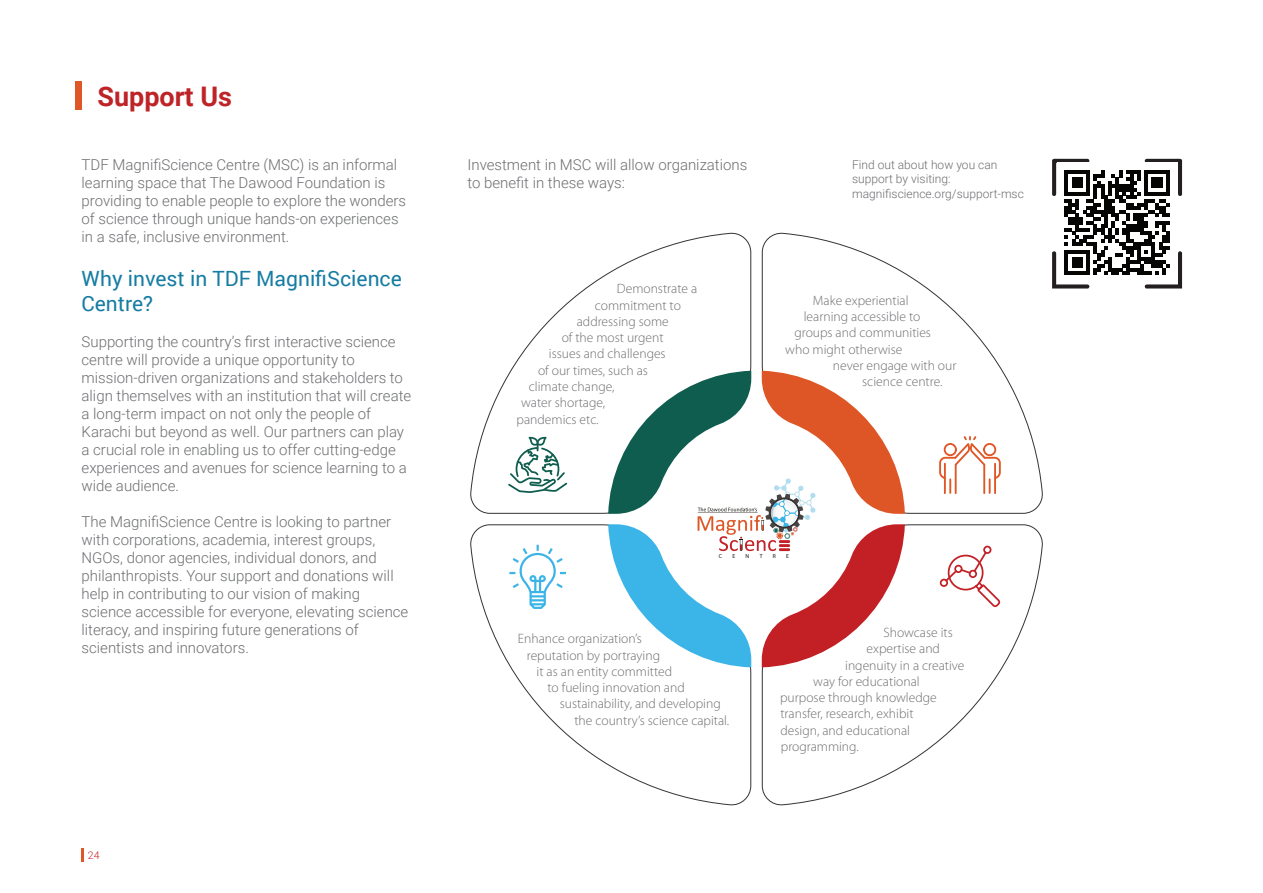
<style>
.page{position:relative;width:1263px;height:893px;background:#fff}
.page>*{position:absolute;margin:0;border:0;box-sizing:border-box;transform-origin:0 0}
.t1{font:700 27px "Roboto";color:#be2327}
.t2{font:21px/25.2px "Roboto";color:#167ca2}
.t3{font:300 15px/18px "Roboto";color:#6d6e71}
.t4{font:300 13.65px "Myriad Pro";color:#6d6e71}
.t5{font:300 12px/14.4px "Roboto";color:#6d6e71}
.t6{font:300 10.5px "Roboto";color:#be2327}
.t7{font:5.7px "Myriad Pro";color:#11110d}
</style>
<div class="page">
<div style="left:76px;top:81px;width:6px;height:29px;background:#df5726"></div>
<svg style="left:470px;top:232px;width:281px;height:282px"></svg>
<svg style="left:761px;top:232px;width:282px;height:282px"></svg>
<svg style="left:470px;top:524px;width:281px;height:282px"></svg>
<svg style="left:761px;top:524px;width:282px;height:282px"></svg>
<svg style="left:508px;top:437px;width:59px;height:56px"></svg>
<svg style="left:938px;top:434px;width:64px;height:59px"></svg>
<svg style="left:509px;top:545px;width:57px;height:64px"></svg>
<svg style="left:940px;top:546px;width:60px;height:61px"></svg>
<svg style="left:608px;top:371px;width:297px;height:296px"></svg>
<div style="left:770px;top:499px;width:29px;height:28px;border:1px solid #292220;border-radius:50%"></div>
<svg style="left:1052px;top:159px;width:130px;height:129px"></svg>
<svg style="left:82px;top:848px;width:2px;height:14px"></svg>
<h1 class="t1" style="left:97px;top:77px;width:136px">Support Us</h1>
<p class="t3" style="left:82px;top:156px;width:326px">TDF MagnifiScience Centre (MSC) is an informal learning space that The Dawood Foundation is providing to enable people to explore the wonders of science through unique hands-on experiences in a safe, inclusive environment.</p>
<h2 class="t2" style="left:82px;top:265px;width:322px">Why invest in TDF MagnifiScience<br>Centre?</h2>
<p class="t3" style="left:82px;top:332px;width:331px">Supporting the country’s first interactive science centre will provide a unique opportunity to mission-driven organizations and stakeholders to align themselves with an institution that will create a long-term impact on not only the people of Karachi but beyond as well. Our partners can play a crucial role in enabling us to offer cutting-edge experiences and avenues for science learning to a wide audience.</p>
<p class="t3" style="left:82px;top:512px;width:328px">The MagnifiScience Centre is looking to partner with corporations, academia, interest groups, NGOs, donor agencies, individual donors, and philanthropists. Your support and donations will help in contributing to our vision of making science accessible for everyone, elevating science literacy, and inspiring future generations of scientists and innovators.</p>
<p class="t6" style="left:88px;top:848px;width:13px">24</p>
<p class="t3" style="left:467px;top:155px;width:281px">Investment in MSC will allow organizations to benefit in these ways:</p>
<p class="t4" style="left:617px;top:281px;width:82px">Demonstrate a</p>
<p class="t4" style="left:595px;top:297px;width:88px">commitment to</p>
<p class="t4" style="left:577px;top:314px;width:94px">addressing some</p>
<p class="t4" style="left:562px;top:330px;width:103px">of the most urgent</p>
<p class="t4" style="left:549px;top:346px;width:118px">issues and challenges</p>
<p class="t4" style="left:538px;top:363px;width:112px">of our times, such as</p>
<p class="t4" style="left:529px;top:379px;width:87px">climate change,</p>
<p class="t4" style="left:521px;top:395px;width:86px">water shortage,</p>
<p class="t4" style="left:517px;top:412px;width:83px">pandemics etc.</p>
<p class="t5" style="left:852px;top:157px;width:173px">Find out about how you can support by visiting: magnifiscience.org/support-msc</p>
<p class="t4" style="left:813px;top:293px;width:97px">Make experiential</p>
<p class="t4" style="left:804px;top:309px;width:118px">learning accessible to</p>
<p class="t4" style="left:794px;top:325px;width:138px">groups and communities</p>
<p class="t4" style="left:785px;top:342px;width:119px">who might otherwise</p>
<p class="t4" style="left:833px;top:358px;width:125px">never engage with our</p>
<p class="t4" style="left:862px;top:374px;width:82px">science centre.</p>
<p class="t7" style="left:719px;top:553px;width:5px">C</p>
<p class="t7" style="left:732px;top:553px;width:4px">E</p>
<p class="t7" style="left:746px;top:553px;width:5px">N</p>
<p class="t7" style="left:760px;top:553px;width:4px">T</p>
<p class="t7" style="left:773px;top:553px;width:5px">R</p>
<p class="t7" style="left:786px;top:553px;width:4px">E</p>
<p class="t4" style="left:518px;top:631px;width:126px">Enhance organization’s</p>
<p class="t4" style="left:527px;top:647px;width:135px">reputation by portraying</p>
<p class="t4" style="left:537px;top:664px;width:137px">it as an entity committed</p>
<p class="t4" style="left:547px;top:680px;width:139px">to fueling innovation and</p>
<p class="t4" style="left:560px;top:696px;width:162px">sustainability, and developing</p>
<p class="t4" style="left:574px;top:713px;width:156px">the country’s science capital.</p>
<p class="t4" style="left:883px;top:625px;width:71px">Showcase its</p>
<p class="t4" style="left:867px;top:641px;width:75px">expertise and</p>
<p class="t4" style="left:845px;top:657px;width:121px">ingenuity in a creative</p>
<p class="t4" style="left:813px;top:674px;width:108px">way for educational</p>
<p class="t4" style="left:780px;top:690px;width:158px">purpose through knowledge</p>
<p class="t4" style="left:780px;top:706px;width:135px">transfer, research, exhibit</p>
<p class="t4" style="left:780px;top:723px;width:131px">design, and educational</p>
<p class="t4" style="left:781px;top:739px;width:79px">programming.</p>
</div>
